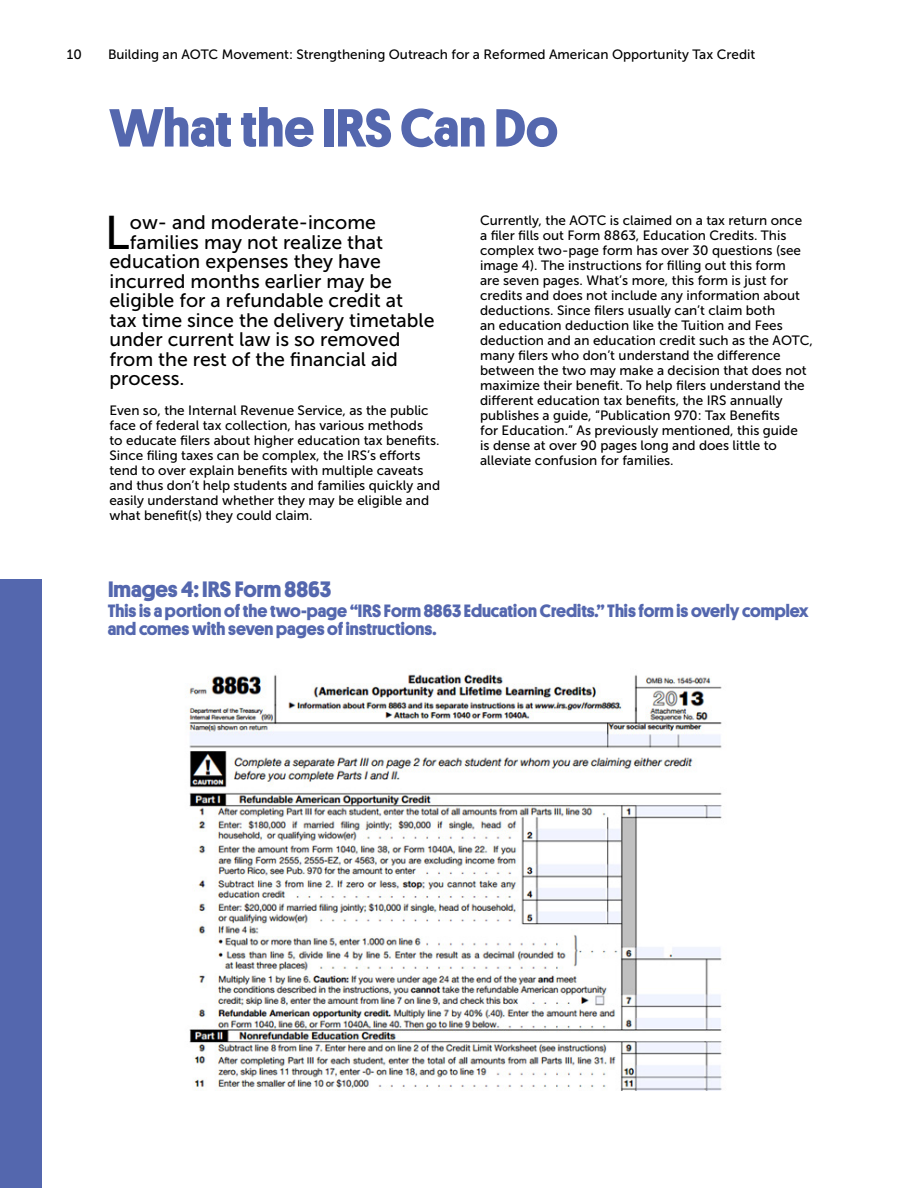
<style>
.page{position:relative;width:918px;height:1188px;background:#fff}
.page>*{position:absolute;margin:0;border:0;box-sizing:border-box;transform-origin:0 0}
.t1{font:700 54px "Platform";color:#5467ae}
.t2{font:47.1px "Museo Sans 500";color:#000}
.t3{font:700 22.5px "Platform";color:#5467ae}
.t4{font:19.5px "Museo Sans 500";color:#000}
.t5{font:700 18px/18px "Platform";color:#5467ae}
.t6{font:13.5px/15px "Museo Sans 500";color:#000}
</style>
<div class="page">
<img style="left:189px;top:674px;width:533px;height:417px">
<div style="left:0;top:580px;width:41px;height:608px;background:#5467ae"></div>
<hr style="left:917px;top:341px;width:1px;height:847px;background:#5467ae">
<p class="t6" style="left:67px;top:47px;width:17px">10</p>
<p class="t6" style="left:108px;top:47px;width:649px">Building an AOTC Movement: Strengthening Outreach for a Reformed American Opportunity Tax Credit</p>
<h1 class="t1" style="left:110px;top:88px;width:450px">What the IRS Can Do</h1>
<h2 class="t2" style="left:105px;top:207px;width:26px">L</h2>
<h3 class="t4" style="left:130px;top:212px;width:248px">ow- and moderate-income</h3>
<h3 class="t4" style="left:130px;top:231px;width:255px">families may not realize that</h3>
<h3 class="t4" style="left:110px;top:251px;width:273px">education expenses they have</h3>
<h3 class="t4" style="left:110px;top:270px;width:284px">incurred months earlier may be</h3>
<h3 class="t4" style="left:110px;top:290px;width:295px">eligible for a refundable credit at</h3>
<h3 class="t4" style="left:110px;top:309px;width:327px">tax time since the delivery timetable</h3>
<h3 class="t4" style="left:110px;top:329px;width:293px">under current law is so removed</h3>
<h3 class="t4" style="left:110px;top:348px;width:290px">from the rest of the financial aid</h3>
<h3 class="t4" style="left:110px;top:368px;width:77px">process.</h3>
<p class="t6" style="left:110px;top:403px;width:332px">Even so, the Internal Revenue Service, as the public face of federal tax collection, has various methods<br>to educate filers about higher education tax benefits.<br>Since filing taxes can be complex, the IRS’s efforts tend to over explain benefits with multiple caveats and thus don’t help students and families quickly and easily understand whether they may be eligible and what benefit(s) they could claim.</p>
<p class="t6" style="left:480px;top:213px;width:334px">Currently, the AOTC is claimed on a tax return once<br>a filer fills out Form 8863, Education Credits. This complex two-page form has over 30 questions (see image 4). The instructions for filling out this form<br>are seven pages. What’s more, this form is just for credits and does not include any information about deductions. Since filers usually can’t claim both<br>an education deduction like the Tuition and Fees deduction and an education credit such as the AOTC, many filers who don’t understand the difference between the two may make a decision that does not maximize their benefit. To help filers understand the different education tax benefits, the IRS annually publishes a guide, “Publication 970: Tax Benefits<br>for Education.” As previously mentioned, this guide<br>is dense at over 90 pages long and does little to alleviate confusion for families.</p>
<h3 class="t3" style="left:108px;top:572px;width:225px">Images 4: IRS Form 8863</h3>
<h3 class="t5" style="left:108px;top:601px;width:703px">This is a portion of the two-page “IRS Form 8863 Education Credits.” This form is overly complex and comes with seven pages of instructions.</h3>
</div>
